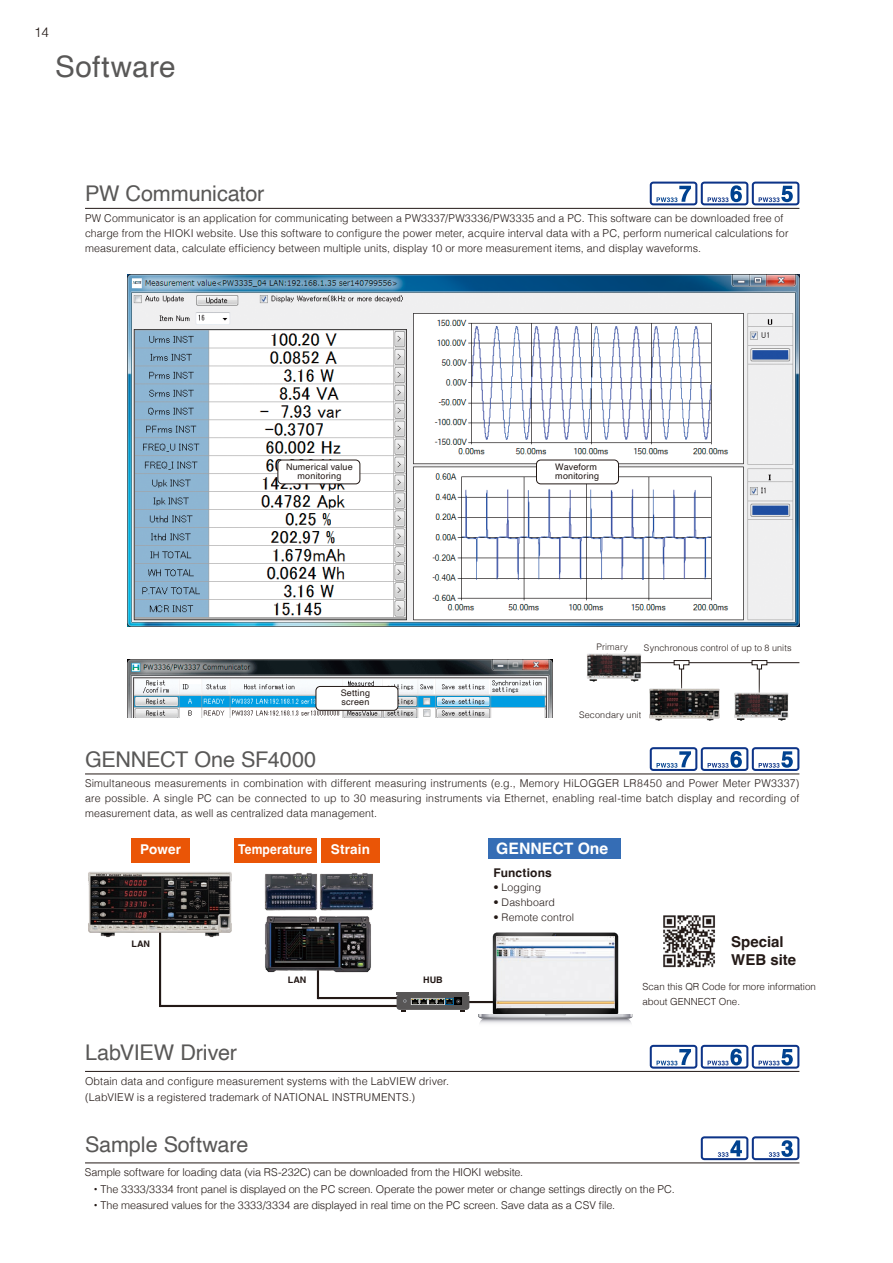
<style>
.page{position:relative;width:893px;height:1263px;background:#fff}
.page>*{position:absolute;margin:0;border:0;box-sizing:border-box;transform-origin:0 0}
.t1{font:29.7px "Helvetica";letter-spacing:.01em;color:#595857}
.t2{font:21.6px "Helvetica";letter-spacing:-.005em;color:#595857}
.t3{font:700 15.75px "Helvetica";color:#fff}
.t4{font:700 15px/18px "Helvetica";color:#231916}
.t5{font:700 13.5px "Helvetica";letter-spacing:.01em;color:#fff}
.t6{font:700 13.5px "Helvetica";letter-spacing:.01em;color:#fff;scale:.9 1}
.t7{font:300 13.5px "Helvetica";color:#231916}
.t8{font:700 12px "Helvetica";letter-spacing:.015em;color:#231916}
.t9{font:300 10.8px/15px "Helvetica";letter-spacing:.005em;color:#231916}
.t10{font:300 10.8px "Helvetica";letter-spacing:-.015em;color:#231916}
.t11{font:300 10.5px "Helvetica";letter-spacing:.01em;color:#231916}
.t12{font:300 9.75px/15px "Helvetica";color:#231916}
.t13{font:9px/9px "Helvetica";letter-spacing:.02em;color:#231916}
.t14{font:300 9px "Helvetica";letter-spacing:.015em;color:#231916}
.t15{font:700 9px "Helvetica";color:#231916}
.s1{font-weight:400}
</style>
<div class="page">
<img style="left:127px;top:275px;width:672px;height:351px">
<hr style="left:85px;top:208px;width:714px;height:1px;background:#231916">
<hr style="left:85px;top:1071px;width:714px;height:1px;background:#231916">
<hr style="left:85px;top:1163px;width:714px;height:1px;background:#231916">
<svg style="left:650px;top:182px;width:149px;height:23px"></svg>
<svg style="left:650px;top:1045px;width:149px;height:24px"></svg>
<svg style="left:701px;top:1136px;width:98px;height:24px"></svg>
<img style="left:128px;top:659px;width:425px;height:59px">
<div style="left:278px;top:460px;width:82px;height:24px;background:#fff;border-radius:4px"></div>
<div style="left:278px;top:460px;width:82px;height:24px;border:1px solid #231916;border-radius:4px"></div>
<div style="left:316px;top:686px;width:82px;height:24px;background:#fff;border-radius:4px"></div>
<div style="left:316px;top:686px;width:82px;height:24px;border:1px solid #231916;border-radius:4px"></div>
<div style="left:536px;top:460px;width:82px;height:24px;background:#fff;border-radius:4px"></div>
<div style="left:536px;top:460px;width:83px;height:24px;border:1px solid #231916;border-radius:4px"></div>
<hr style="left:759px;top:662px;width:1px;height:44px;background:#231916">
<hr style="left:681px;top:662px;width:1px;height:44px;background:#231916">
<hr style="left:630px;top:662px;width:169px;height:1px;background:#231916">
<svg style="left:674px;top:660px;width:15px;height:9px"></svg>
<svg style="left:752px;top:660px;width:15px;height:9px"></svg>
<div style="left:638px;top:677px;width:93px;height:55px;background:#fff"></div>
<img style="left:649px;top:688px;width:71px;height:33px">
<div style="left:576px;top:642px;width:76px;height:50px;background:#fff"></div>
<img style="left:587px;top:653px;width:54px;height:29px">
<div style="left:723px;top:681px;width:77px;height:51px;background:#fff"></div>
<img style="left:734px;top:692px;width:54px;height:29px">
<hr style="left:85px;top:774px;width:714px;height:1px;background:#231916">
<svg style="left:650px;top:747px;width:149px;height:24px"></svg>
<hr style="left:466px;top:1001px;width:43px;height:2px;background:#231916">
<svg style="left:478px;top:932px;width:154px;height:91px"></svg>
<img style="left:496px;top:936px;width:119px;height:71px">
<hr style="left:159px;top:917px;width:2px;height:90px;background:#231916">
<hr style="left:160px;top:1005px;width:272px;height:2px;background:#231916">
<hr style="left:317px;top:952px;width:2px;height:47px;background:#231916">
<hr style="left:318px;top:997px;width:114px;height:2px;background:#231916">
<div style="left:397px;top:995px;width:72px;height:15px;background:#585656;border-radius:3px"></div>
<hr style="left:398px;top:994px;width:70px;height:1px;background:#221915">
<hr style="left:396px;top:992px;width:73px;height:2px;background:#585656">
<div style="left:455px;top:998px;width:7px;height:7px;background:#000"></div>
<svg style="left:401px;top:999px;width:64px;height:12px"></svg>
<img style="left:88px;top:871px;width:144px;height:73px">
<img style="left:264px;top:873px;width:51px;height:21px">
<img style="left:315px;top:873px;width:58px;height:21px">
<img style="left:264px;top:894px;width:110px;height:99px">
<div style="left:131px;top:838px;width:59px;height:24px;background:#ea5506"></div>
<div style="left:235px;top:838px;width:82px;height:24px;background:#ea5506"></div>
<div style="left:321px;top:838px;width:59px;height:24px;background:#ea5506"></div>
<div style="left:488px;top:838px;width:132px;height:21px;background:#356db5"></div>
<img style="left:663px;top:915px;width:52px;height:53px">
<p class="t7" style="left:34px;top:21px;width:17px">14</p>
<h1 class="t1" style="left:55px;top:43px;width:122px">Software</h1>
<h2 class="t2" style="left:85px;top:177px;width:181px">PW Communicator</h2>
<p class="t9" style="left:85px;top:210px;width:705px">PW Communicator is an application for communicating between a PW3337/PW3336/PW3335 and a PC. This software can be downloaded free of charge from the HIOKI website. Use this software to configure the power meter, acquire interval data with a PC, perform numerical calculations for measurement data, calculate efficiency between multiple units, display 10 or more measurement items, and display waveforms.</p>
<p class="t13" style="left:286px;top:463px;width:68px;text-align:center">Numerical value monitoring</p>
<p class="t13" style="left:341px;top:689px;width:31px">Setting screen</p>
<p class="t13" style="left:555px;top:463px;width:45px">Waveform monitoring</p>
<p class="t14" style="left:596px;top:639px;width:33px">Primary</p>
<p class="t14" style="left:644px;top:640px;width:149px">Synchronous control of up to 8 units</p>
<p class="t14" style="left:579px;top:707px;width:64px">Secondary unit</p>
<h2 class="t2" style="left:85px;top:742px;width:233px">GENNECT One SF4000</h2>
<p class="t9" style="left:85px;top:775px;width:716px;text-align:justify">Simultaneous measurements in combination with different measuring instruments (e.g., Memory HiLOGGER LR8450 and Power Meter PW3337) are possible. A single PC can be connected to up to 30 measuring instruments via Ethernet, enabling real-time batch display and recording of measurement data, as well as centralized data management.</p>
<p class="t5" style="left:140px;top:841px;width:42px">Power</p>
<p class="t6" style="left:238px;top:841px;width:84px">Temperature</p>
<p class="t5" style="left:331px;top:841px;width:41px">Strain</p>
<p class="t15" style="left:132px;top:939px;width:20px">LAN</p>
<p class="t15" style="left:288px;top:974px;width:20px">LAN</p>
<p class="t15" style="left:423px;top:974px;width:21px">HUB</p>
<h3 class="t3" style="left:496px;top:839px;width:114px">GENNECT One</h3>
<p class="t8" style="left:493px;top:866px;width:60px">Functions</p>
<p class="t11" style="left:493px;top:878px;width:49px">• Logging</p>
<p class="t11" style="left:493px;top:893px;width:63px">• Dashboard</p>
<p class="t11" style="left:493px;top:908px;width:82px">• Remote control</p>
<h3 class="t4" style="left:731px;top:934px;width:67px">Special<br>WEB site</h3>
<p class="t12" style="left:642px;top:978px;width:175px">Scan this QR Code for more information about GENNECT One.</p>
<h2 class="t2" style="left:85px;top:1036px;width:154px">LabVIEW Driver</h2>
<p class="t9" style="left:85px;top:1072px;width:366px;line-height:16.5px">Obtain data and configure measurement systems with the LabVIEW driver. (LabVIEW is a registered trademark of NATIONAL INSTRUMENTS.)</p>
<h2 class="t2" style="left:85px;top:1128px;width:165px">Sample Software</h2>
<p class="t9" style="left:85px;top:1164px;width:440px">Sample software for loading data (via RS-232C) can be downloaded from the HIOKI website.</p>
<p class="t10" style="left:94px;top:1180px;width:582px"><span class="s1">•</span> The 3333/3334 front panel is displayed on the PC screen. Operate the power meter or change settings directly on the PC.</p>
<p class="t9" style="left:94px;top:1197px;width:523px"><span class="s1">•</span> The measured values for the 3333/3334 are displayed in real time on the PC screen. Save data as a CSV file.</p>
</div>
